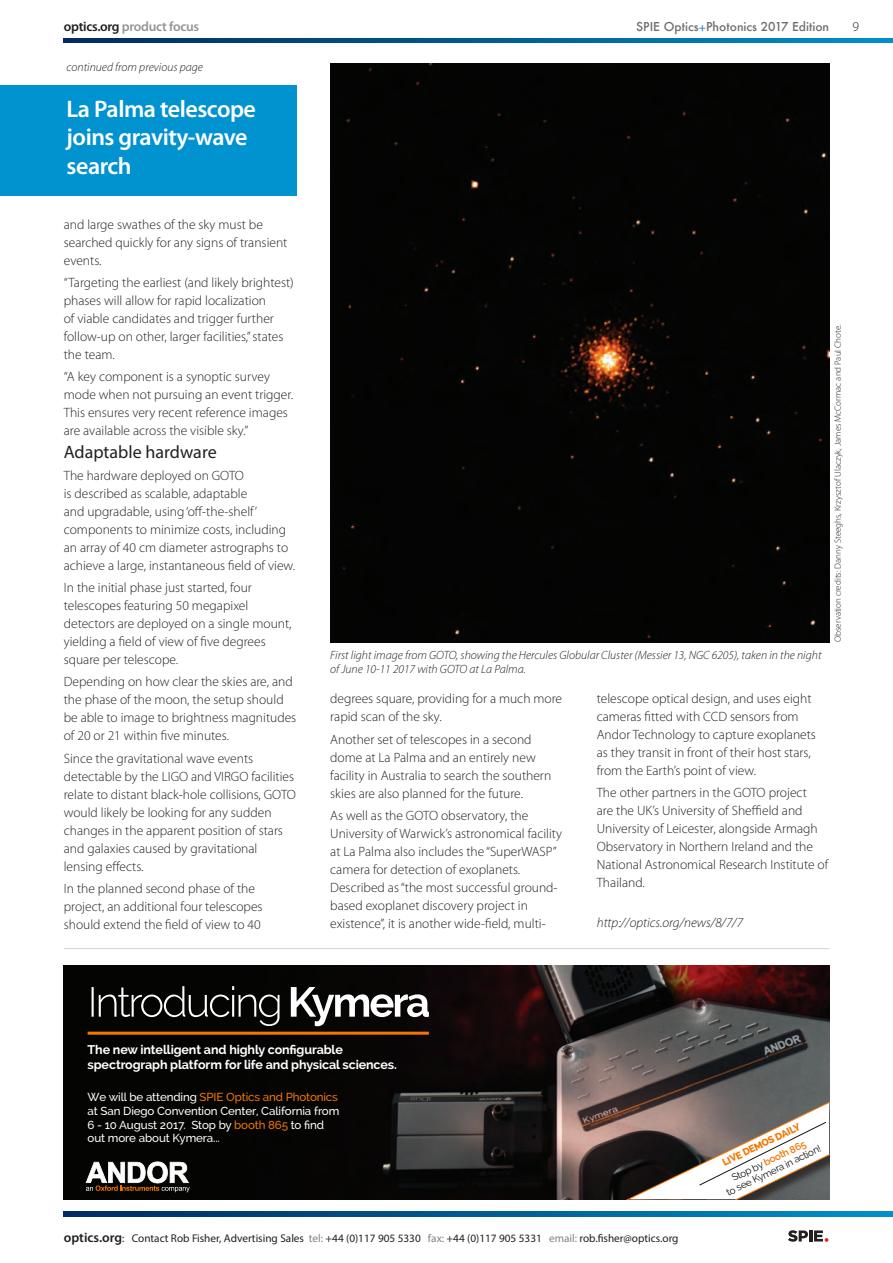
<style>
.page{position:relative;width:893px;height:1263px;background:#fff}
.page>*{position:absolute;margin:0;border:0;box-sizing:border-box;transform-origin:0 0}
.t1{font:600 24px/28.8px "Myriad Pro";letter-spacing:-.02em;color:#fff}
.t2{font:18px "Myriad Pro";color:#231f20}
.t3{font:300 13.5px/18px "Myriad Pro";color:#231f20}
.t4{font:italic 300 13.5px "Myriad Pro";color:#231f20}
.t5{font:600 13.5px "Myriad Pro";letter-spacing:-.02em;color:#939598}
.t6{font:700 12.6px/15px "Raleway";letter-spacing:-.01em;color:#fff}
.t7{font:italic 300 12px/14.4px "Myriad Pro";color:#231f20}
.t8{font:500 12px "Futura";color:#6c6d70}
.t9{font:500 11.55px/13.8px "Raleway";letter-spacing:-.01em;color:#fff}
.t10{font:11.25px "Myriad Pro";color:#231f20}
.t11{font:800 9.9px/18px "Raleway";color:#f47600}
.t12{font:9.9px "Raleway";color:#151313}
.t13{font:300 9px "Myriad Pro";color:#231f20}
.s1{color:#231f20}
.s2{color:#448dcb}
.s3{color:#f47600}
.s4{font-weight:600;font-size:13.5px}
.s5{color:#808285}
.s6{font-weight:400;color:#151313}
.s7{font-weight:600}
</style>
<div class="page">
<svg style="left:65px;top:1212px;width:828px;height:4px;background:#005c93"></svg>
<svg style="left:64px;top:38px;width:829px;height:5px;background:#005c93"></svg>
<svg style="left:788px;top:1230px;width:40px;height:12px"></svg>
<div style="left:0;top:85px;width:296px;height:111px;background:#0093d0"></div>
<hr style="left:64px;top:948px;width:765px;height:1px;background:#d1d2d4">
<div style="left:330px;top:64px;width:499px;height:578px;background:#040403"></div>
<img style="left:64px;top:965px;width:765px;height:234px">
<svg style="left:86px;top:1161px;width:104px;height:31px"></svg>
<svg style="left:92px;top:986px;width:337px;height:40px"></svg>
<hr style="left:88px;top:1032px;width:341px;height:3px;background:#f47600">
<svg style="left:592px;top:1070px;width:237px;height:129px"></svg>
<svg style="left:849px;top:1213px;width:7px;height:4px"></svg>
<p class="t5" style="left:64px;top:18px;width:137px"><span class="s1">optics.org</span> product focus</p>
<p class="t8" style="left:636px;top:18px;width:194px">SPIE Optics<span class="s2">+</span>Photonics 2017 Edition</p>
<p class="t3" style="left:852px;top:18px;width:8px">9</p>
<p class="t7" style="left:67px;top:59px;width:138px">continued from previous page</p>
<p class="t1" style="left:67px;top:94px;width:191px">La Palma telescope joins gravity-wave search</p>
<p class="t3" style="left:64px;top:215px;width:225px">and large swathes of the sky must be searched quickly for any signs of transient events.</p>
<p class="t3" style="left:64px;top:273px;width:232px">“Targeting the earliest (and likely brightest) phases will allow for rapid localization<br>of viable candidates and trigger further follow-up on other, larger facilities,” states the team.</p>
<p class="t3" style="left:64px;top:368px;width:231px">“A key component is a synoptic survey mode when not pursuing an event trigger.<br>This ensures very recent reference images are available across the visible sky.”</p>
<p class="t2" style="left:64px;top:440px;width:154px">Adaptable hardware</p>
<p class="t3" style="left:64px;top:466px;width:233px">The hardware deployed on GOTO<br>is described as scalable, adaptable<br>and upgradable, using ‘off-the-shelf’ components to minimize costs, including an array of 40 cm diameter astrographs to achieve a large, instantaneous field of view.</p>
<p class="t3" style="left:64px;top:578px;width:229px">In the initial phase just started, four telescopes featuring 50 megapixel detectors are deployed on a single mount, yielding a field of view of five degrees square per telescope.</p>
<p class="t3" style="left:64px;top:673px;width:234px">Depending on how clear the skies are, and the phase of the moon, the setup should be able to image to brightness magnitudes of 20 or 21 within five minutes.</p>
<p class="t3" style="left:64px;top:749px;width:234px">Since the gravitational wave events detectable by the LIGO and VIRGO facilities relate to distant black-hole collisions, GOTO would likely be looking for any sudden changes in the apparent position of stars and galaxies caused by gravitational lensing effects.</p>
<p class="t3" style="left:64px;top:879px;width:200px">In the planned second phase of the project, an additional four telescopes should extend the field of view to 40</p>
<p class="t7" style="left:330px;top:648px;width:493px">First light image from GOTO, showing the Hercules Globular Cluster (Messier 13, NGC 6205), taken in the night of June 10-11 2017 with GOTO at La Palma.</p>
<p class="t13" style="left:832px;top:642px;width:319px;rotate:-90deg">Observation credits: Danny Steeghs, Krzysztof Ulaczyk, James McCormac and Paul Chote.</p>
<p class="t3" style="left:330px;top:690px;width:233px">degrees square, providing for a much more rapid scan of the sky.</p>
<p class="t3" style="left:330px;top:730px;width:222px">Another set of telescopes in a second dome at La Palma and an entirely new facility in Australia to search the southern skies are also planned for the future.</p>
<p class="t3" style="left:330px;top:806px;width:233px">As well as the GOTO observatory, the University of Warwick’s astronomical facility at La Palma also includes the “SuperWASP” camera for detection of exoplanets.<br>Described as “the most successful ground&shy;based exoplanet discovery project in existence”, it is another wide-field, multi-</p>
<p class="t3" style="left:597px;top:690px;width:221px">telescope optical design, and uses eight cameras fitted with CCD sensors from Andor Technology to capture exoplanets as they transit in front of their host stars, from the Earth’s point of view.</p>
<p class="t3" style="left:597px;top:784px;width:233px">The other partners in the GOTO project<br>are the UK’s University of Sheffield and University of Leicester, alongside Armagh Observatory in Northern Ireland and the National Astronomical Research Institute of Thailand.</p>
<p class="t4" style="left:597px;top:914px;width:148px">http://optics.org/news/8/7/7</p>
<p class="t6" style="left:88px;top:1042px;width:311px">The new intelligent and highly configurable spectrograph platform for life and physical sciences.</p>
<p class="t9" style="left:88px;top:1090px;width:253px">We will be attending <span class="s3">SPIE Optics and Photonics </span>at San Diego Convention Center, California from 6 - 10 August 2017. Stop by <span class="s3">booth 865</span> to find out more about Kymera...</p>
<p class="t10" style="left:64px;top:1231px;width:616px"><span class="s4">optics.org</span>: Contact Rob Fisher, Advertising Sales <span class="s5">tel:</span> +44 (0)117 905 5330 <span class="s5">fax:</span> +44 (0)117 905 5331 <span class="s5">email:</span> rob.fisher@optics.org</p>
<p class="t11" style="left:719px;top:1155px;width:87px;rotate:-26deg">LIVE DEMOS DAILY<br><span class="s6">Stop by</span> <span class="s7">booth 865</span></p>
<p class="t12" style="left:724px;top:1188px;width:105px;rotate:-26deg">to see Kymera in action!</p>
</div>
